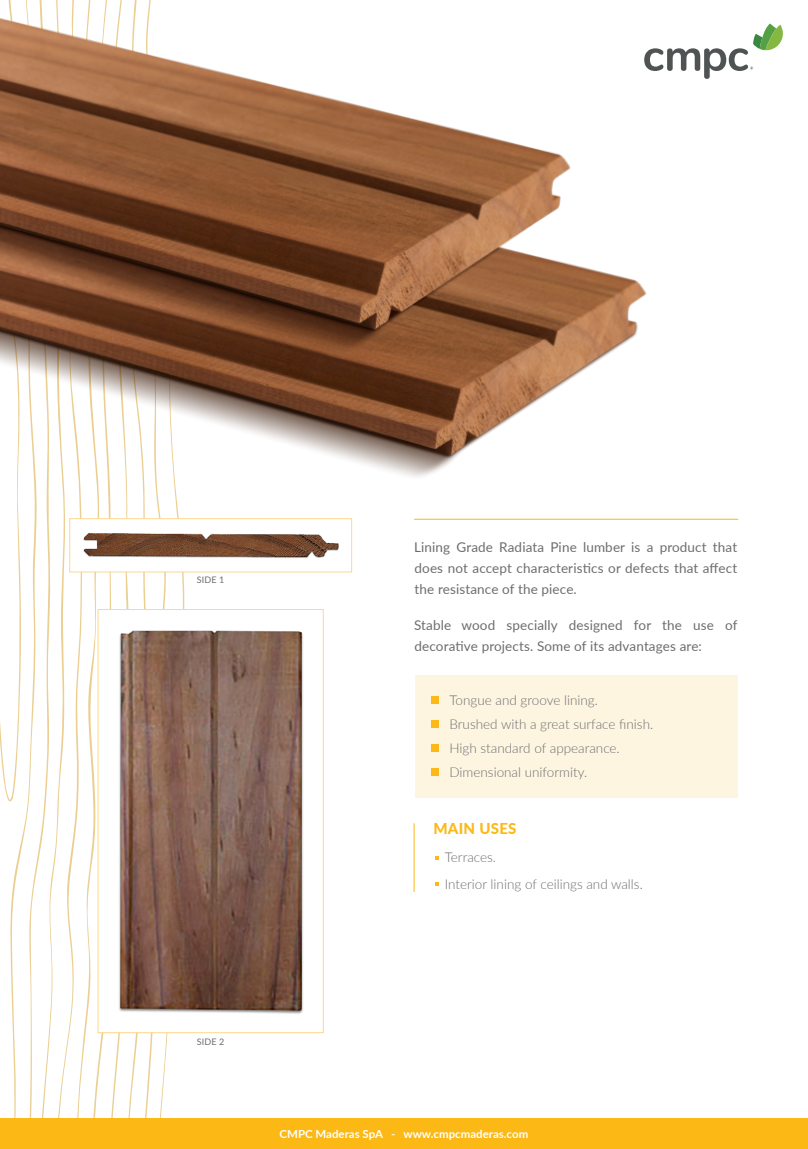
<style>
.page{position:relative;width:808px;height:1149px;background:#fff}
.page>*{position:absolute;margin:0;border:0;box-sizing:border-box;transform-origin:0 0}
.t1{font:800 15px "Lato";letter-spacing:.02em;color:#fcb814}
.t2{font:13.5px/21px "Lato";letter-spacing:.01em;color:#6c6d70;text-align:justify}
.t3{font:300 13.5px/24px "Lato";color:#6c6d70}
.t4{font:700 11.1px "Lato";color:#fff}
.t5{font:9px "Lato";letter-spacing:.01em;color:#6c6d70}
</style>
<div class="page">
<svg style="left:0;top:530px;width:132px;height:588px"></svg>
<svg style="left:144px;top:572px;width:40px;height:546px"></svg>
<div style="left:69px;top:518px;width:283px;height:54px;background:#fff;border:1px solid #fed88f"></div>
<img style="left:0;top:0;width:681px;height:530px">
<div style="left:0;top:1118px;width:808px;height:30px;background:#fcb814"></div>
<img style="left:87px;top:599px;width:237px;height:442px">
<div style="left:415px;top:675px;width:323px;height:123px;background:#fef5e1"></div>
<div style="left:431px;top:696px;width:7px;height:7px;background:#fcb814"></div>
<div style="left:431px;top:744px;width:7px;height:7px;background:#fcb814"></div>
<div style="left:431px;top:720px;width:7px;height:8px;background:#fcb814"></div>
<div style="left:431px;top:768px;width:7px;height:8px;background:#fcb814"></div>
<svg style="left:435px;top:856px;width:4px;height:3px"></svg>
<svg style="left:435px;top:882px;width:4px;height:3px"></svg>
<hr style="left:414px;top:822px;width:1px;height:69px;background:#fcb814">
<hr style="left:414px;top:518px;width:324px;height:1px;background:#fcb814">
<img style="left:76px;top:521px;width:269px;height:37px">
<svg style="left:644px;top:23px;width:139px;height:56px"></svg>
<p class="t5" style="left:197px;top:572px;width:29px">SIDE 1</p>
<p class="t2" style="left:414px;top:536px;width:325px">Lining Grade Radiata Pine lumber is a product that does not accept characteristics or defects that affect the resistance of the piece.</p>
<p class="t2" style="left:414px;top:614px;width:325px">Stable wood specially designed for the use of decorative projects. Some of its advantages are:</p>
<p class="t3" style="left:449px;top:687px;width:205px">Tongue and groove lining.<br>Brushed with a great surface finish.<br>High standard of appearance.<br>Dimensional uniformity.</p>
<p class="t1" style="left:433px;top:817px;width:85px">MAIN USES</p>
<p class="t3" style="left:445px;top:843px;width:200px;line-height:27px">Terraces.<br>Interior lining of ceilings and walls.</p>
<p class="t5" style="left:197px;top:1034px;width:29px">SIDE 2</p>
<p class="t4" style="left:280px;top:1124px;width:250px">CMPC Maderas SpA - www.cmpcmaderas.com</p>
</div>
